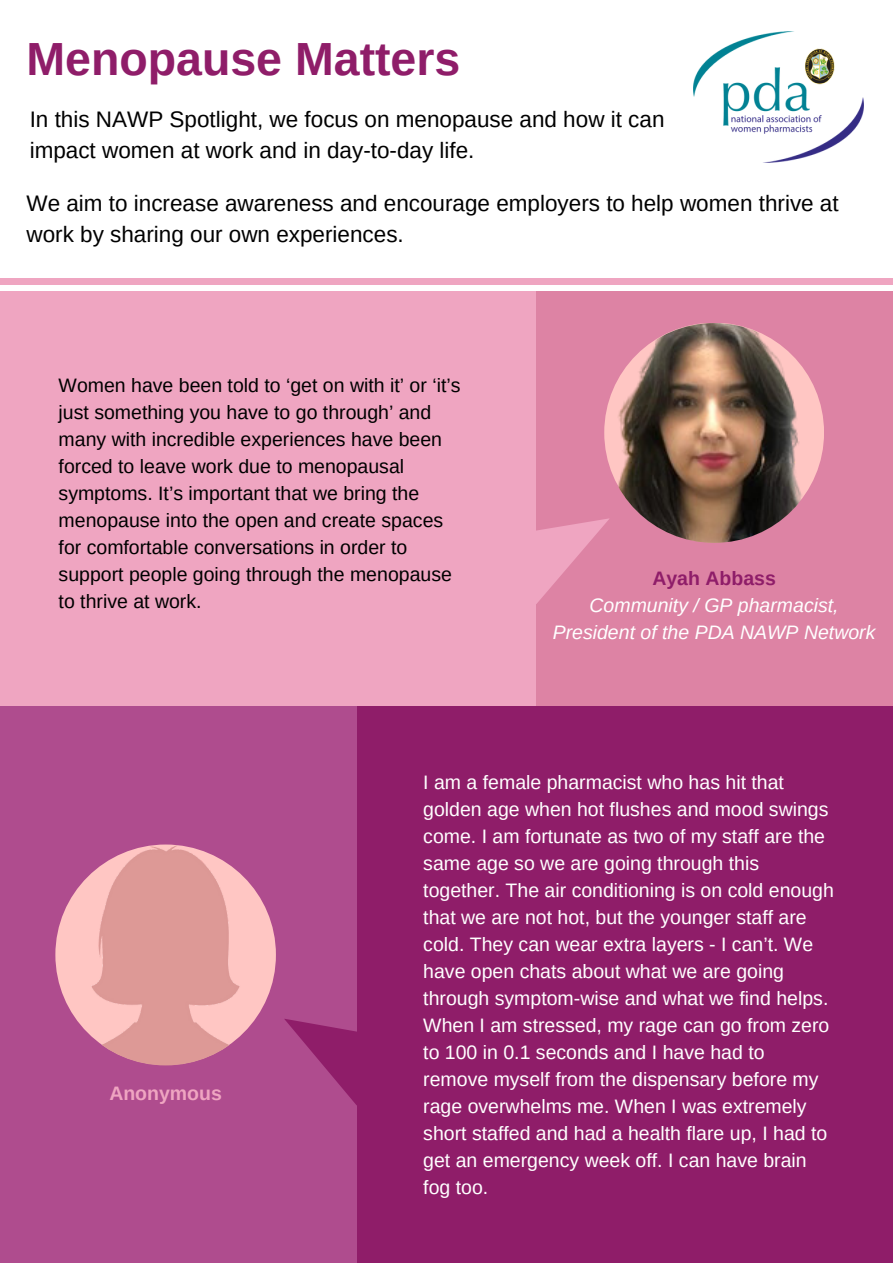
<style>
.page{position:relative;width:893px;height:1264px;background:#fff}
.page>*{position:absolute;margin:0;border:0;box-sizing:border-box;transform-origin:0 0}
.t1{font:700 46.5px "Arimo";color:#8f1d69}
.t2{font:22.5px/30.8px "Arimo";color:#000}
.t3{font:19.5px/27px "Arimo";color:#fff}
.t4{font:19.5px/27px "Arimo";color:#000}
.t5{font:italic 19.5px/27px "Arimo";color:#fff;text-align:center}
.t6{font:700 19.5px "Arimo";color:#8f1d69}
.t7{font:700 19.5px "Arimo";color:#efa5c1}
</style>
<div class="page">
<img style="left:693px;top:32px;width:170px;height:130px">
<div style="left:0;top:705px;width:892px;height:557px;background:#8f1d69"></div>
<div style="left:535px;top:290px;width:357px;height:415px;background:#dd83a4"></div>
<svg style="left:535px;top:518px;width:74px;height:87px"></svg>
<div style="left:0;top:705px;width:357px;height:557px;background:#af4c8e"></div>
<svg style="left:284px;top:1019px;width:73px;height:86px"></svg>
<img style="left:55px;top:845px;width:221px;height:220px;border-radius:50%">
<div style="left:0;top:282px;width:535px;height:423px;background:#efa5c1"></div>
<div style="left:0;top:285px;width:892px;height:5px;background:#fff"></div>
<img style="left:604px;top:323px;width:220px;height:220px;border-radius:50%">
<p class="t1" style="left:26px;top:32px;width:435px">Menopause Matters</p>
<p class="t2" style="left:30px;top:104px;width:636px">In this NAWP Spotlight, we focus on menopause and how it can impact women at work and in day-to-day life.</p>
<p class="t2" style="left:26px;top:187px;width:813px;line-height:31.5px">We aim to increase awareness and encourage employers to help women thrive at work by sharing our own experiences.</p>
<p class="t4" style="left:59px;top:371px;width:403px">Women have been told to ‘get on with it’ or ‘it’s just something you have to go through’ and many with incredible experiences have been forced to leave work due to menopausal symptoms. It’s important that we bring the menopause into the open and create spaces for comfortable conversations in order to support people going through the menopause to thrive at work.</p>
<p class="t6" style="left:652px;top:567px;width:125px">Ayah Abbass</p>
<p class="t5" style="left:552px;top:591px;width:324px">Community / GP pharmacist,<br>President of the PDA NAWP Network</p>
<p class="t7" style="left:109px;top:1082px;width:114px">Anonymous</p>
<p class="t3" style="left:423px;top:768px;width:412px">I am a female pharmacist who has hit that golden age when hot flushes and mood swings come. I am fortunate as two of my staff are the same age so we are going through this together. The air conditioning is on cold enough that we are not hot, but the younger staff are cold. They can wear extra layers - I can’t. We have open chats about what we are going through symptom-wise and what we find helps.<br>When I am stressed, my rage can go from zero to 100 in 0.1 seconds and I have had to remove myself from the dispensary before my rage overwhelms me. When I was extremely short staffed and had a health flare up, I had to get an emergency week off. I can have brain fog too.</p>
</div>
